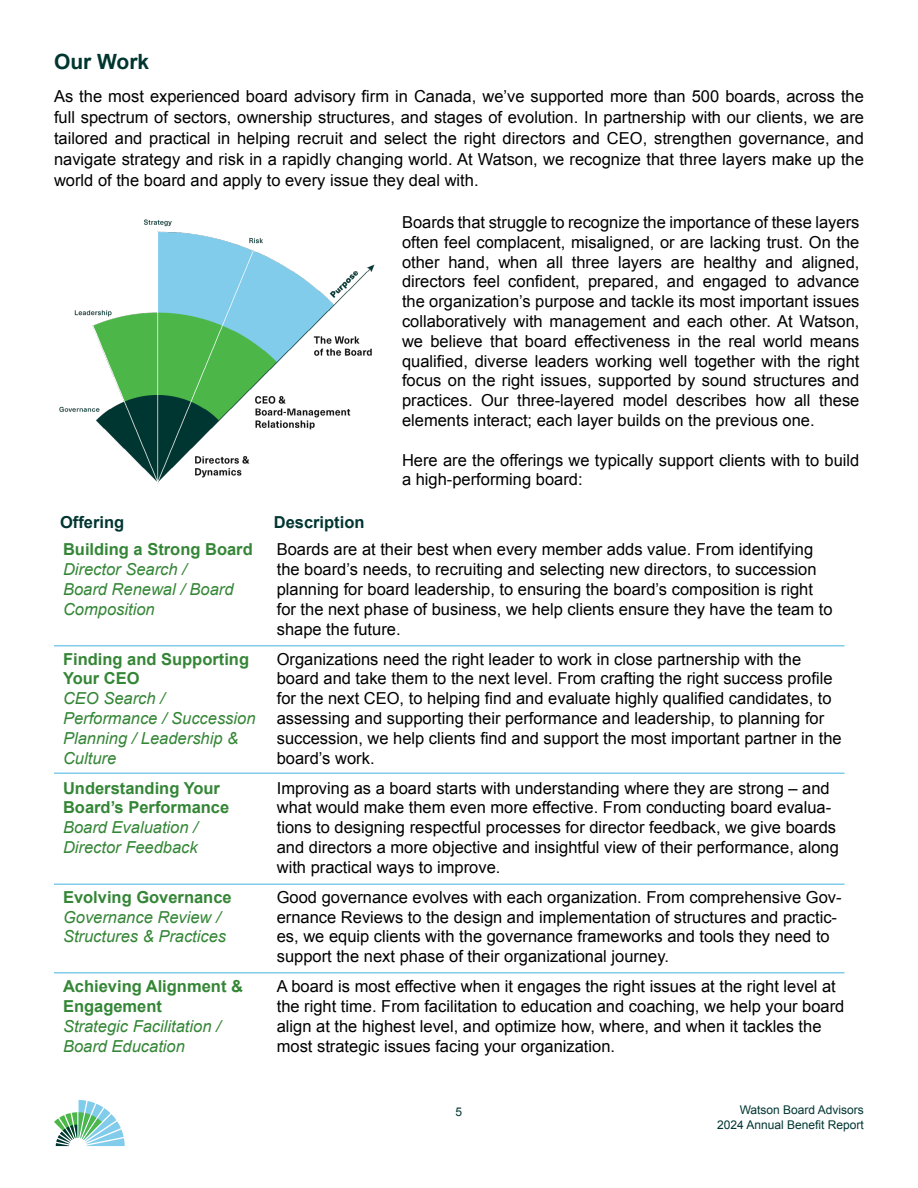
<style>
.page{position:relative;width:918px;height:1188px;background:#fff}
.page>*{position:absolute;margin:0;border:0;box-sizing:border-box;transform-origin:0 0}
.t1{font:700 21px "Arial";color:#003630}
.t2{font:16.5px/19.8px "Arial";color:#000}
.t3{font:italic 16.5px/19.8px "Arial";color:#348636}
.t4{font:700 16.5px/19.8px "Arial";color:#348636}
.t5{font:700 16.5px "Arial";color:#003631}
.t6{font:12px/14.4px "Arial";color:#003631;text-align:right}
</style>
<div class="page">
<svg style="left:54px;top:1100px;width:71px;height:46px"></svg>
<img style="left:59px;top:219px;width:316px;height:265px">
<hr style="left:54px;top:645px;width:790px;height:1px;background:#81cbeb">
<hr style="left:54px;top:772px;width:790px;height:2px;background:#81cbeb">
<hr style="left:54px;top:884px;width:790px;height:1px;background:#81cbeb">
<hr style="left:54px;top:972px;width:790px;height:2px;background:#81cbeb">
<p class="t1" style="left:54px;top:48px;width:97px">Our Work</p>
<p class="t2" style="left:54px;top:86px;width:812px;line-height:21px;text-align:justify">As the most experienced board advisory firm in Canada, we’ve supported more than 500 boards, across the full spectrum of sectors, ownership structures, and stages of evolution. In partnership with our clients, we are tailored and practical in helping recruit and select the right directors and CEO, strengthen governance, and navigate strategy and risk in a rapidly changing world. At Watson, we recognize that three layers make up the world of the board and apply to every issue they deal with.</p>
<p class="t2" style="left:402px;top:212px;width:459px;text-align:justify">Boards that struggle to recognize the importance of these layers often feel complacent, misaligned, or are lacking trust. On the other hand, when all three layers are healthy and aligned, directors feel confident, prepared, and engaged to advance the organization’s purpose and tackle its most important issues collaboratively with management and each other. At Watson, we believe that board effectiveness in the real world means qualified, diverse leaders working well together with the right focus on the right issues, supported by sound structures and practices. Our three-layered model describes how all these elements interact; each layer builds on the previous one.</p>
<p class="t2" style="left:402px;top:450px;width:459px">Here are the offerings we typically support clients with to build a high-performing board:</p>
<p class="t5" style="left:60px;top:512px;width:66px">Offering</p>
<p class="t5" style="left:274px;top:512px;width:92px">Description</p>
<p class="t4" style="left:63px;top:540px;width:191px">Building a Strong Board</p>
<p class="t3" style="left:63px;top:560px;width:172px">Director Search /<br>Board Renewal / Board<br>Composition</p>
<p class="t2" style="left:277px;top:540px;width:557px">Boards are at their best when every member adds value. From identifying the board’s needs, to recruiting and selecting new directors, to succession planning for board leadership, to ensuring the board’s composition is right for the next phase of business, we help clients ensure they have the team to shape the future.</p>
<p class="t4" style="left:63px;top:649px;width:188px">Finding and Supporting<br>Your CEO</p>
<p class="t3" style="left:63px;top:689px;width:194px">CEO Search /<br>Performance / Succession<br>Planning / Leadership &amp;<br>Culture</p>
<p class="t4" style="left:63px;top:779px;width:168px">Understanding Your<br>Board’s Performance</p>
<p class="t3" style="left:63px;top:818px;width:136px">Board Evaluation /<br>Director Feedback</p>
<p class="t4" style="left:63px;top:888px;width:170px">Evolving Governance</p>
<p class="t3" style="left:63px;top:907px;width:165px">Governance Review /<br>Structures &amp; Practices</p>
<p class="t4" style="left:63px;top:977px;width:181px">Achieving Alignment &amp;<br>Engagement</p>
<p class="t3" style="left:63px;top:1016px;width:159px">Strategic Facilitation /<br>Board Education</p>
<p class="t2" style="left:277px;top:649px;width:566px">Organizations need the right leader to work in close partnership with the board and take them to the next level. From crafting the right success profile for the next CEO, to helping find and evaluate highly qualified candidates, to assessing and supporting their performance and leadership, to planning for succession, we help clients find and support the most important partner in the board’s work.</p>
<p class="t2" style="left:277px;top:778px;width:564px">Improving as a board starts with understanding where they are strong – and what would make them even more effective. From conducting board evalua&shy;tions to designing respectful processes for director feedback, we give boards and directors a more objective and insightful view of their performance, along with practical ways to improve.</p>
<p class="t2" style="left:277px;top:887px;width:566px">Good governance evolves with each organization. From comprehensive Gov&shy;ernance Reviews to the design and implementation of structures and practic&shy;es, we equip clients with the governance frameworks and tools they need to support the next phase of their organizational journey.</p>
<p class="t2" style="left:277px;top:977px;width:569px">A board is most effective when it engages the right issues at the right level at the right time. From facilitation to education and coaching, we help your board align at the highest level, and optimize how, where, and when it tackles the most strategic issues facing your organization.</p>
<p class="t6" style="left:456px;top:1105px;width:8px">5</p>
<p class="t6" style="left:717px;top:1103px;width:148px">Watson Board Advisors<br>2024 Annual Benefit Report</p>
</div>
